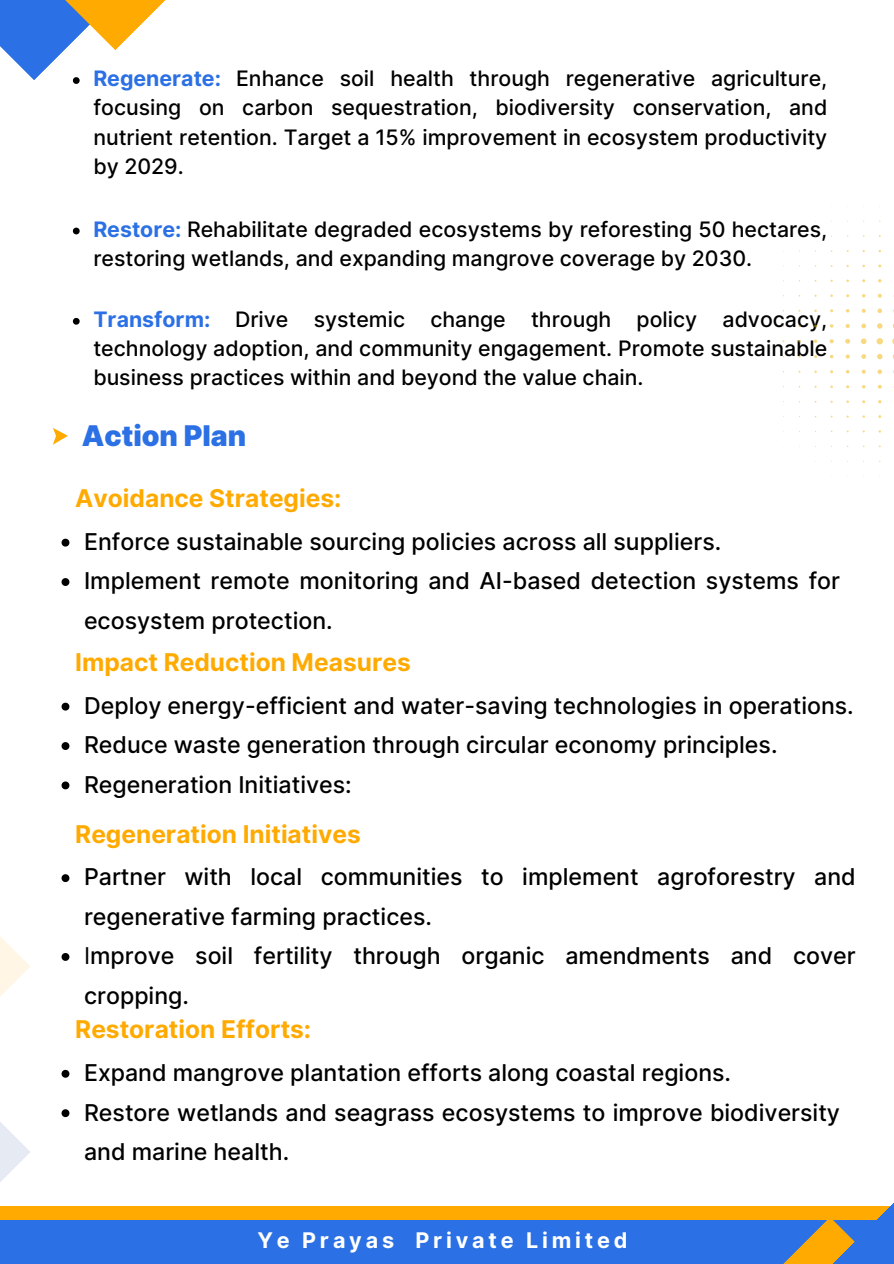
<style>
.page{position:relative;width:894px;height:1264px;background:#fff}
.page>*{position:absolute;margin:0;border:0;box-sizing:border-box;transform-origin:0 0}
.t1{font:900 28.5px "Inter";color:#2b70e4}
.t2{font:700 24.45px "Inter";color:#fa0}
.t3{font:500 23.1px/39.3px "Inter";color:#000}
.t4{font:700 21.6px "Inter";letter-spacing:.175em;color:#fff}
.t5{font:500 21.3px/29.2px "Inter";color:#000;text-align:justify}
.s1{font-weight:700;color:#2b70e4}
.s2{font-weight:400}
</style>
<div class="page">
<svg style="left:73px;top:318px;width:7px;height:7px"></svg>
<svg style="left:73px;top:228px;width:7px;height:6px"></svg>
<svg style="left:53px;top:428px;width:14px;height:17px"></svg>
<svg style="left:61px;top:538px;width:8px;height:8px"></svg>
<svg style="left:61px;top:578px;width:8px;height:8px"></svg>
<svg style="left:61px;top:874px;width:8px;height:8px"></svg>
<svg style="left:61px;top:953px;width:8px;height:7px"></svg>
<svg style="left:61px;top:702px;width:8px;height:8px"></svg>
<svg style="left:61px;top:742px;width:8px;height:8px"></svg>
<svg style="left:61px;top:781px;width:8px;height:8px"></svg>
<svg style="left:61px;top:1069px;width:8px;height:8px"></svg>
<svg style="left:61px;top:1109px;width:8px;height:8px"></svg>
<svg style="left:0;top:0;width:165px;height:84px"></svg>
<svg style="left:782px;top:206px;width:111px;height:271px"></svg>
<svg style="left:0;top:936px;width:30px;height:246px"></svg>
<div style="left:0;top:1206px;width:893px;height:57px;background:#fa0"></div>
<div style="left:0;top:1219px;width:893px;height:44px;background:#2b70e4"></div>
<svg style="left:777px;top:1204px;width:116px;height:59px"></svg>
<p class="t5" style="left:93px;top:64px;width:735px"><span class="s1">Regenerate:</span> Enhance soil health through regenerative agriculture, focusing on carbon sequestration, biodiversity conservation, and nutrient retention. Target a 15% improvement in ecosystem productivity by 2029.</p>
<p class="t5" style="left:93px;top:214px;width:735px"><span class="s1">Restore:</span> Rehabilitate degraded ecosystems by reforesting 50 hectares, restoring wetlands, and expanding mangrove coverage by 2030.</p>
<p class="t5" style="left:93px;top:304px;width:735px"><span class="s1">Transform:</span> Drive systemic change through policy advocacy, technology adoption, and community engagement. Promote sustainable business practices within and beyond the value chain.</p>
<p class="t1" style="left:82px;top:419px;width:166px">Action Plan</p>
<p class="t2" style="left:75px;top:483px;width:267px">Avoidance Strategies:</p>
<p class="t3" style="left:84px;top:522px;width:638px">Enforce sustainable sourcing policies across all suppliers.</p>
<h2 class="t3" style="left:84px;top:561px;width:757px">Implement remote monitoring and AI-based detection systems for ecosystem protection.</h2>
<h2 class="t2" style="left:75px;top:647px;width:337px">Impact Reduction Measures</h2>
<p class="t3" style="left:84px;top:686px;width:771px">Deploy energy-efficient and water-saving technologies in operations.</p>
<h2 class="t3" style="left:84px;top:725px;width:694px">Reduce waste generation through circular economy principles.</h2>
<p class="t3" style="left:84px;top:764px;width:269px">Regeneration Initiatives:</p>
<p class="t2" style="left:75px;top:819px;width:287px">Regeneration Initiatives</p>
<p class="t3" style="left:84px;top:857px;width:773px">Partner with local communities to implement agroforestry and regenerative farming practices.</p>
<p class="t3" style="left:84px;top:936px;width:773px"><span class="s2">I</span>mprove soil fertility through organic amendments and cover cropping.</p>
<p class="t2" style="left:75px;top:1014px;width:237px">Restoration Efforts:</p>
<p class="t3" style="left:84px;top:1053px;width:648px">Expand mangrove plantation efforts along coastal regions.</p>
<h2 class="t3" style="left:84px;top:1092px;width:757px">Restore wetlands and seagrass ecosystems to improve biodiversity and marine health.</h2>
<p class="t4" style="left:257px;top:1227px;width:371px">Ye Prayas Private Limited</p>
</div>
